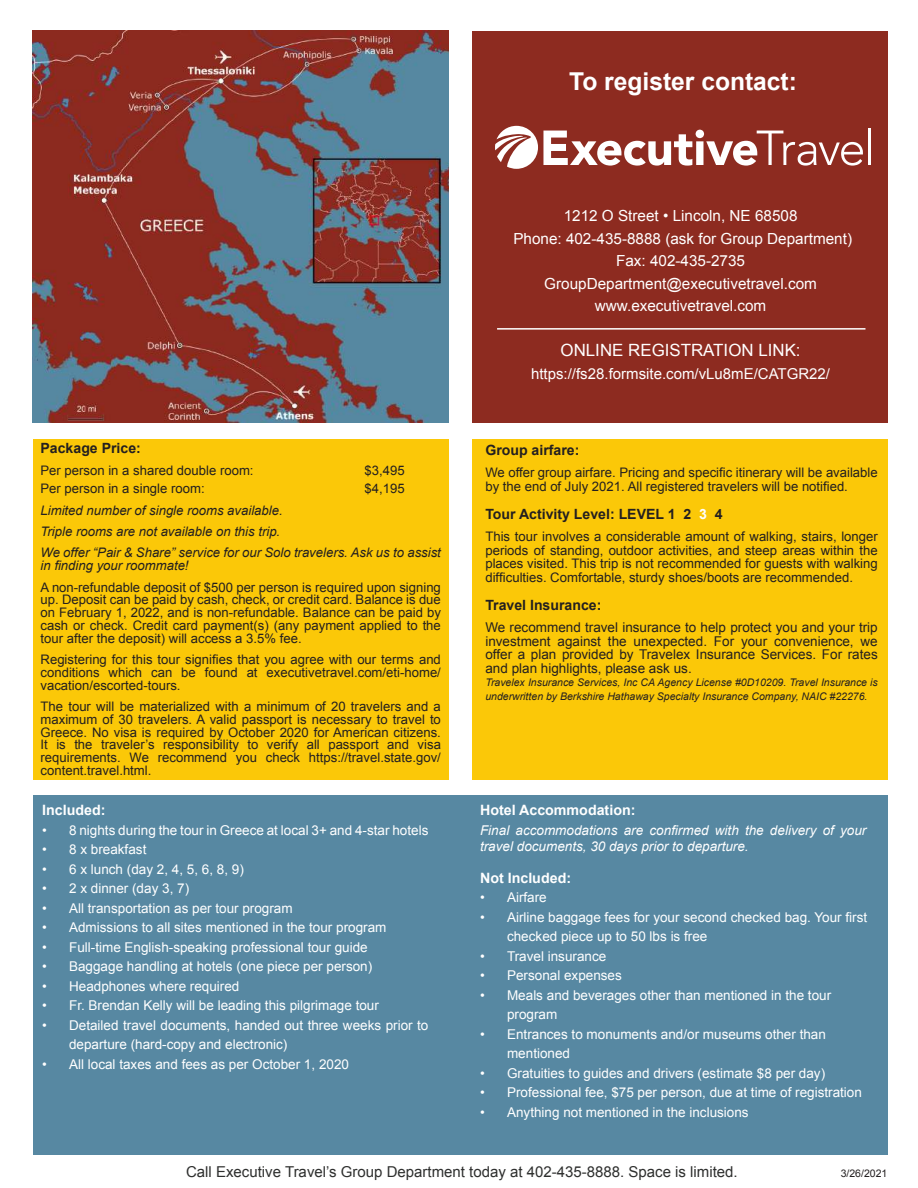
<style>
.page{position:relative;width:918px;height:1188px;background:#fff}
.page>*{position:absolute;margin:0;border:0;box-sizing:border-box;transform-origin:0 0}
.t1{font:700 24.6px "Arial";color:#fff}
.t2{font:16.95px "Arial";color:#fff}
.t3{font:15.3px/22.5px "Arial";color:#fff;text-align:center}
.t4{font:15px "Arial";color:#2e2f2e}
.t5{font:15px "Arial";color:#fff}
.t6{font:700 14.25px "Arial";color:#fff}
.t7{font:700 14.1px "Arial";color:#231f20}
.t8{font:13.5px/19.5px "Arial";color:#fff}
.t9{font:13.5px/13.5px "Arial";color:#231f20;text-align:justify}
.t10{font:italic 13.5px/16.5px "Arial";color:#fff}
.t11{font:13.2px/12.8px "Arial";color:#231f20;text-align:justify}
.t12{font:italic 13.2px/21.1px "Arial";color:#231f20}
.t13{font:italic 10.5px/13.5px "Arial";color:#231f20}
.t14{font:10.5px "Arial";color:#231f20}
.s1{color:#fff}
</style>
<div class="page">
<div style="left:472px;top:439px;width:415px;height:340px;background:#fbc808"></div>
<img style="left:33px;top:31px;width:416px;height:392px">
<div style="left:33px;top:795px;width:854px;height:360px;background:#5788a2"></div>
<div style="left:33px;top:439px;width:415px;height:340px;background:#fbc808"></div>
<div style="left:472px;top:31px;width:415px;height:392px;background:#8d2b20"></div>
<hr style="left:497px;top:328px;width:368px;height:2px;background:#fff">
<svg style="left:495px;top:126px;width:368px;height:43px"></svg>
<hr style="left:868px;top:128px;width:3px;height:37px;background:#fff">
<h1 class="t1" style="left:569px;top:65px;width:229px">To register contact:</h1>
<p class="t7" style="left:41px;top:439px;width:102px">Package Price:</p>
<p class="t11" style="left:41px;top:464px;width:215px">Per person in a shared double room:</p>
<p class="t11" style="left:365px;top:464px;width:42px">$3,495</p>
<p class="t11" style="left:41px;top:482px;width:166px">Per person in a single room:</p>
<p class="t11" style="left:365px;top:482px;width:42px">$4,195</p>
<p class="t12" style="left:41px;top:500px;width:402px">Limited number of single rooms available.<br>Triple rooms are not available on this trip.<br>We offer “Pair &amp; Share” service for our Solo travelers. Ask us to assist</p>
<p class="t12" style="left:41px;top:555px;width:150px">in finding your roommate!</p>
<p class="t11" style="left:41px;top:581px;width:402px">A non-refundable deposit of $500 per person is required upon signing up. Deposit can be paid by cash, check, or credit card. Balance is due on February 1, 2022, and is non-refundable. Balance can be paid by cash or check. Credit card payment(s) (any payment applied to the tour after the deposit) will access a 3.5% fee.</p>
<p class="t11" style="left:41px;top:653px;width:402px">Registering for this tour signifies that you agree with our terms and conditions which can be found at executivetravel.com/eti-home/ vacation/escorted-tours.</p>
<p class="t11" style="left:41px;top:700px;width:402px">The tour will be materialized with a minimum of 20 travelers and a maximum of 30 travelers. A valid passport is necessary to travel to Greece. No visa is required by October 2020 for American citizens.<br>It is the traveler’s responsibility to verify all passport and visa requirements. We recommend you check https://travel.state.gov/ content.travel.html.</p>
<p class="t6" style="left:42px;top:801px;width:65px">Included:</p>
<p class="t8" style="left:42px;top:820px;width:388px">• 8 nights during the tour in Greece at local 3+ and 4-star hotels</p>
<p class="t8" style="left:42px;top:840px;width:106px">• 8 x breakfast</p>
<p class="t8" style="left:42px;top:859px;width:203px">• 6 x lunch (day 2, 4, 5, 6, 8, 9)</p>
<p class="t8" style="left:42px;top:879px;width:149px">• 2 x dinner (day 3, 7)</p>
<p class="t8" style="left:42px;top:898px;width:252px">• All transportation as per tour program</p>
<p class="t8" style="left:42px;top:918px;width:346px">• Admissions to all sites mentioned in the tour program</p>
<p class="t8" style="left:42px;top:937px;width:327px">• Full-time English-speaking professional tour guide</p>
<p class="t8" style="left:42px;top:957px;width:332px">• Baggage handling at hotels (one piece per person)</p>
<p class="t8" style="left:42px;top:976px;width:199px">• Headphones where required</p>
<p class="t8" style="left:42px;top:996px;width:338px">• Fr. Brendan Kelly will be leading this pilgrimage tour</p>
<p class="t8" style="left:69px;top:1015px;width:361px;text-indent:-27px">• Detailed travel documents, handed out three weeks prior to departure (hard-copy and electronic)</p>
<p class="t8" style="left:42px;top:1054px;width:308px">• All local taxes and fees as per October 1, 2020</p>
<p class="t3" style="left:513px;top:205px;width:340px">1212 O Street • Lincoln, NE 68508<br>Phone: 402-435-8888 (ask for Group Department)<br>Fax: 402-435-2735<br>GroupDepartment@executivetravel.com www.executivetravel.com</p>
<p class="t2" style="left:561px;top:339px;width:242px">ONLINE REGISTRATION LINK:</p>
<p class="t5" style="left:531px;top:364px;width:300px">https://fs28.formsite.com/vLu8mE/CATGR22/</p>
<p class="t7" style="left:485px;top:440px;width:96px">Group airfare:</p>
<p class="t11" style="left:485px;top:466px;width:394px;line-height:13.5px">We offer group airfare. Pricing and specific itinerary will be available by the end of July 2021. All registered travelers will be notified.</p>
<p class="t7" style="left:485px;top:504px;width:239px">Tour Activity Level: LEVEL 1 2 <span class="s1">3</span> 4</p>
<p class="t11" style="left:485px;top:530px;width:394px;line-height:13.5px">This tour involves a considerable amount of walking, stairs, longer periods of standing, outdoor activities, and steep areas within the places visited. This trip is not recommended for guests with walking difficulties. Comfortable, sturdy shoes/boots are recommended.</p>
<p class="t7" style="left:485px;top:596px;width:118px">Travel Insurance:</p>
<p class="t9" style="left:485px;top:621px;width:394px">We recommend travel insurance to help protect you and your trip investment against the unexpected. For your convenience, we offer a plan provided by Travelex Insurance Services. For rates and plan highlights, please ask us.</p>
<p class="t13" style="left:485px;top:676px;width:394px">Travelex Insurance Services, Inc CA Agency License #0D10209. Travel Insurance is underwritten by Berkshire Hathaway Specialty Insurance Company, NAIC #22276.</p>
<p class="t6" style="left:480px;top:801px;width:157px">Hotel Accommodation:</p>
<p class="t10" style="left:480px;top:822px;width:388px">Final accommodations are confirmed with the delivery of your travel documents, 30 days prior to departure.</p>
<p class="t6" style="left:480px;top:868px;width:93px">Not Included:</p>
<p class="t8" style="left:480px;top:888px;width:68px">• Airfare</p>
<p class="t8" style="left:507px;top:907px;width:362px;text-indent:-27px">• Airline baggage fees for your second checked bag. Your first checked piece up to 50 lbs is free</p>
<p class="t8" style="left:480px;top:946px;width:128px">• Travel insurance</p>
<p class="t8" style="left:480px;top:966px;width:143px">• Personal expenses</p>
<p class="t8" style="left:507px;top:985px;width:326px;text-indent:-27px">• Meals and beverages other than mentioned in the tour program</p>
<p class="t8" style="left:507px;top:1024px;width:320px;text-indent:-27px">• Entrances to monuments and/or museums other than mentioned</p>
<p class="t8" style="left:480px;top:1063px;width:347px">• Gratuities to guides and drivers (estimate $8 per day)</p>
<p class="t8" style="left:480px;top:1083px;width:383px">• Professional fee, $75 per person, due at time of registration</p>
<p class="t8" style="left:480px;top:1102px;width:270px">• Anything not mentioned in the inclusions</p>
<p class="t4" style="left:186px;top:1162px;width:553px">Call Executive Travel’s Group Department today at 402-435-8888. Space is limited.</p>
<p class="t14" style="left:841px;top:1166px;width:48px">3/26/2021</p>
</div>
